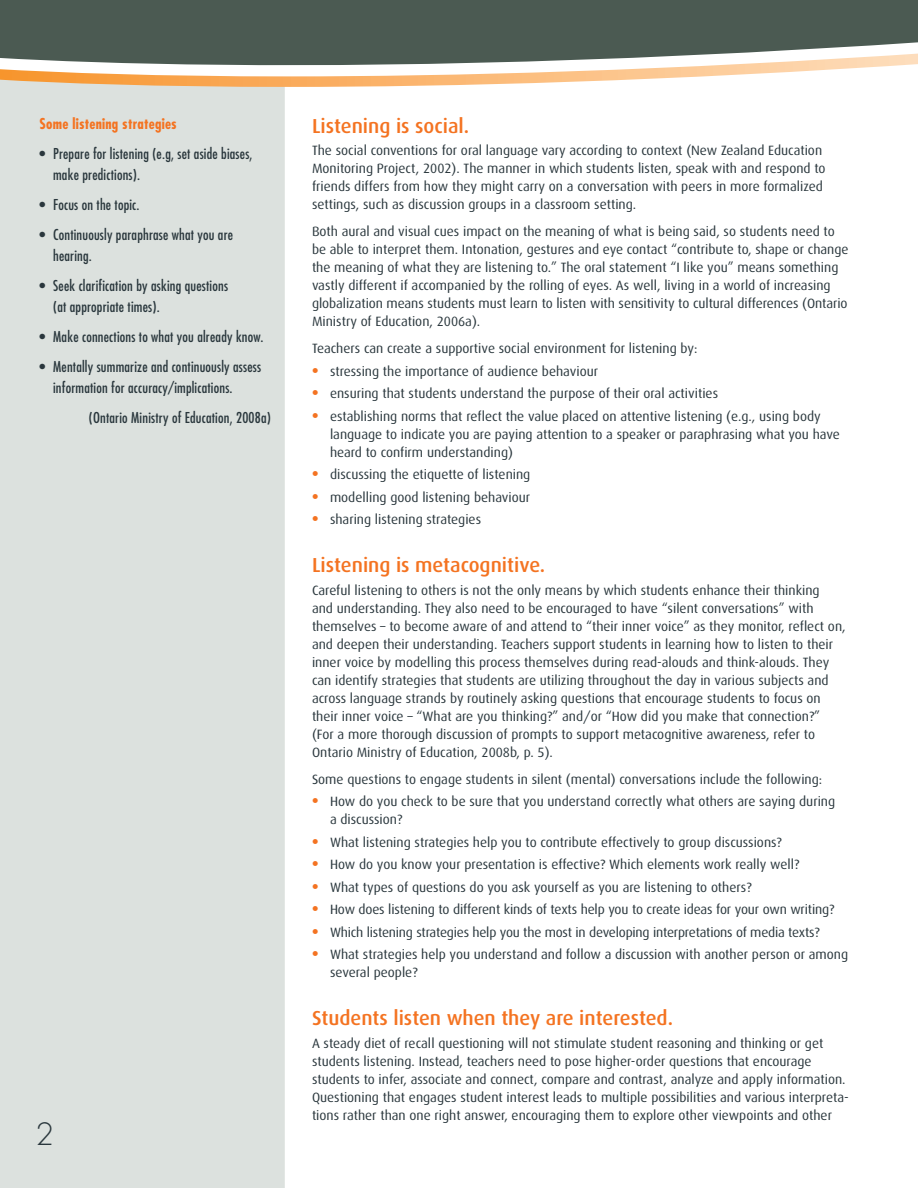
<style>
.page{position:relative;width:918px;height:1188px;background:#fff}
.page>*{position:absolute;margin:0;border:0;box-sizing:border-box;transform-origin:0 0}
.t1{font:300 30px "Futura";color:#2a373d}
.t2{font:500 20.25px "Dax";color:#f47321}
.t3{font:condensed 14.7px/21px "Futura";letter-spacing:.015em;color:#2a373d}
.t4{font:700 condensed 14.7px "Futura";letter-spacing:.015em;color:#f47321}
.t5{font:13.5px/18px "Dax";color:#2a373d}
.s1{font-weight:800;font-size:15px;color:#f47321}
</style>
<div class="page">
<div style="left:0;top:98px;width:285px;height:1090px;background:#dce1de"></div>
<div style="left:0;top:89px;width:285px;height:9px;background:#dce1de"></div>
<svg style="left:0;top:0;width:918px;height:89px;fill:#4b5a52"></svg>
<p class="t4" style="left:40px;top:117px;width:139px">Some listening strategies</p>
<p class="t3" style="left:53px;top:144px;width:201px;text-indent:-14px">• Prepare for listening (e.g, set aside biases, make predictions).</p>
<p class="t3" style="left:40px;top:195px;width:101px">• Focus on the topic.</p>
<p class="t3" style="left:53px;top:225px;width:182px;text-indent:-14px">• Continuously paraphrase what you are hearing.</p>
<p class="t3" style="left:53px;top:276px;width:176px;text-indent:-14px">• Seek clarification by asking questions (at appropriate times).</p>
<p class="t3" style="left:40px;top:327px;width:225px">• Make connections to what you already know.</p>
<p class="t3" style="left:53px;top:357px;width:210px;text-indent:-14px">• Mentally summarize and continuously assess information for accuracy/implications.</p>
<p class="t3" style="left:89px;top:408px;width:184px">(Ontario Ministry of Education, 2008a)</p>
<h1 class="t1" style="left:35px;top:1120px;width:20px">2</h1>
<h2 class="t2" style="left:312px;top:117px;width:159px">Listening is social.</h2>
<p class="t5" style="left:312px;top:143px;width:515px">The social conventions for oral language vary according to context (New Zealand Education Monitoring Project, 2002). The manner in which students listen, speak with and respond to friends differs from how they might carry on a conversation with peers in more formalized settings, such as discussion groups in a classroom setting.</p>
<p class="t5" style="left:312px;top:224px;width:538px">Both aural and visual cues impact on the meaning of what is being said, so students need to be able to interpret them. Intonation, gestures and eye contact “contribute to, shape or change the meaning of what they are listening to.” The oral statement “I like you” means something vastly different if accompanied by the rolling of eyes. As well, living in a world of increasing globalization means students must learn to listen with sensitivity to cultural differences (Ontario Ministry of Education, 2006a).</p>
<p class="t5" style="left:312px;top:341px;width:387px">Teachers can create a supportive social environment for listening by:</p>
<p class="t5" style="left:312px;top:363px;width:288px"><span class="s1">•</span> stressing the importance of audience behaviour</p>
<p class="t5" style="left:312px;top:386px;width:408px"><span class="s1">•</span> ensuring that students understand the purpose of their oral activities</p>
<p class="t5" style="left:330px;top:408px;width:511px;text-indent:-18px"><span class="s1">•</span> establishing norms that reflect the value placed on attentive listening (e.g., using body language to indicate you are paying attention to a speaker or paraphrasing what you have heard to confirm understanding)</p>
<p class="t5" style="left:312px;top:467px;width:220px"><span class="s1">•</span> discussing the etiquette of listening</p>
<p class="t5" style="left:312px;top:489px;width:220px"><span class="s1">•</span> modelling good listening behaviour</p>
<p class="t5" style="left:312px;top:512px;width:171px"><span class="s1">•</span> sharing listening strategies</p>
<h2 class="t2" style="left:312px;top:557px;width:235px">Listening is metacognitive.</h2>
<p class="t5" style="left:312px;top:582px;width:535px">Careful listening to others is not the only means by which students enhance their thinking<br>and understanding. They also need to be encouraged to have “silent conversations” with themselves – to become aware of and attend to “their inner voice” as they monitor, reflect on, and deepen their understanding. Teachers support students in learning how to listen to their inner voice by modelling this process themselves during read-alouds and think-alouds. They can identify strategies that students are utilizing throughout the day in various subjects and across language strands by routinely asking questions that encourage students to focus on their inner voice – “What are you thinking?” and/or “How did you make that connection?”<br>(For a more thorough discussion of prompts to support metacognitive awareness, refer to Ontario Ministry of Education, 2008b, p. 5).</p>
<p class="t5" style="left:312px;top:771px;width:512px">Some questions to engage students in silent (mental) conversations include the following:</p>
<p class="t5" style="left:330px;top:794px;width:507px;text-indent:-18px"><span class="s1">•</span> How do you check to be sure that you understand correctly what others are saying during a discussion?</p>
<p class="t5" style="left:312px;top:834px;width:471px"><span class="s1">•</span> What listening strategies help you to contribute effectively to group discussions?</p>
<p class="t5" style="left:312px;top:857px;width:489px"><span class="s1">•</span> How do you know your presentation is effective? Which elements work really well?</p>
<p class="t5" style="left:312px;top:879px;width:441px"><span class="s1">•</span> What types of questions do you ask yourself as you are listening to others?</p>
<p class="t5" style="left:312px;top:902px;width:524px"><span class="s1">•</span> How does listening to different kinds of texts help you to create ideas for your own writing?</p>
<p class="t5" style="left:312px;top:924px;width:509px"><span class="s1">•</span> Which listening strategies help you the most in developing interpretations of media texts?</p>
<p class="t5" style="left:330px;top:947px;width:520px;text-indent:-18px"><span class="s1">•</span> What strategies help you understand and follow a discussion with another person or among several people?</p>
<h2 class="t2" style="left:312px;top:1010px;width:363px">Students listen when they are interested.</h2>
<p class="t5" style="left:312px;top:1035px;width:538px">A steady diet of recall questioning will not stimulate student reasoning and thinking or get students listening. Instead, teachers need to pose higher-order questions that encourage students to infer, associate and connect, compare and contrast, analyze and apply information.<br>Questioning that engages student interest leads to multiple possibilities and various interpreta&shy;tions rather than one right answer, encouraging them to explore other viewpoints and other</p>
</div>
